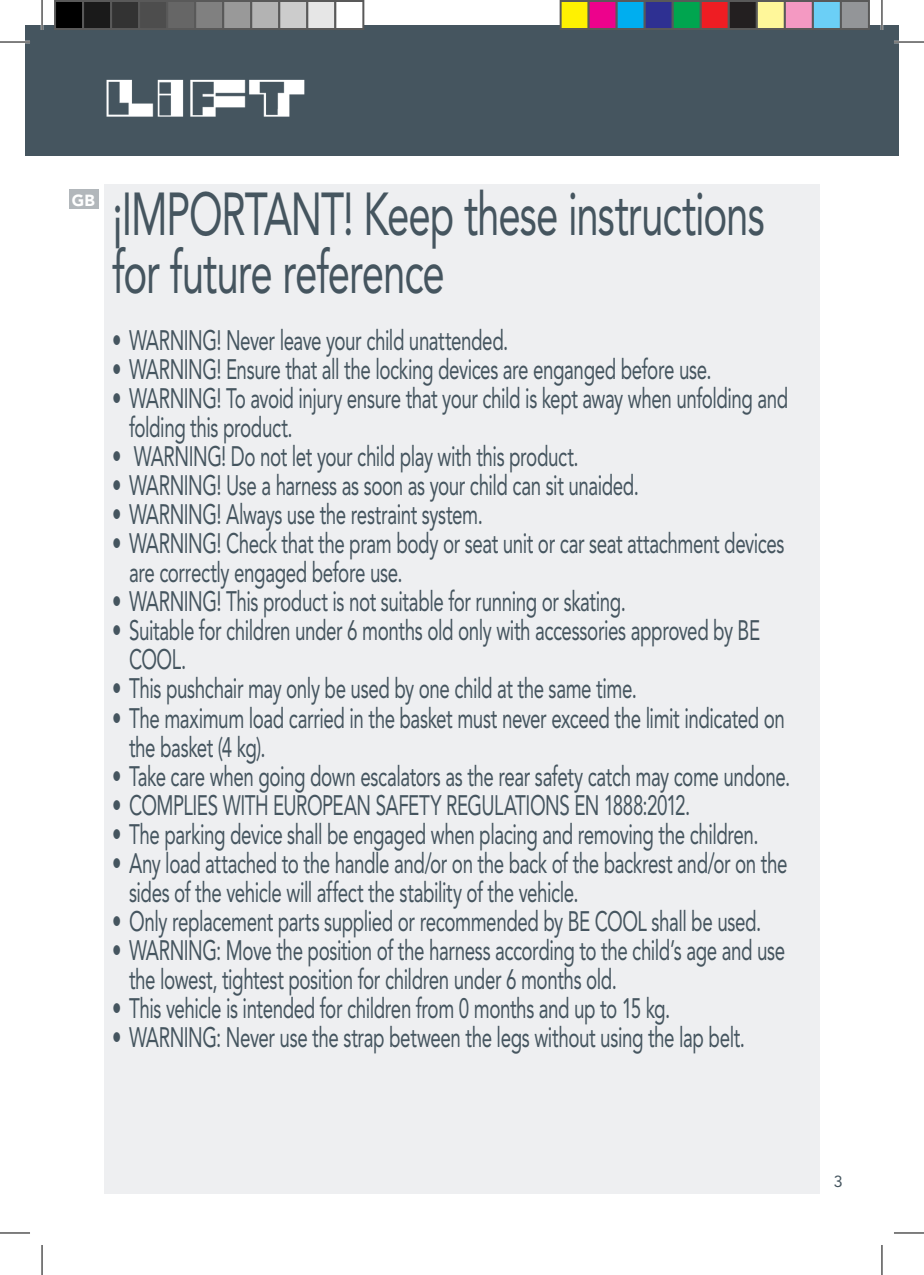
<style>
.page{position:relative;width:924px;height:1275px;background:#fff}
.page>*{position:absolute;margin:0;border:0;box-sizing:border-box;transform-origin:0 0}
.t1{font:60px "Avenir LT";letter-spacing:-.025em;color:#45555f;scale:.67 1}
.t2{font:28px/29px "Avenir LT";letter-spacing:-.02em;color:#45555f;scale:.67 1}
.t3{font:900 16px "Avenir LT";color:#fff}
.t4{font:16px "Avenir LT";color:#45555f}
</style>
<div class="page">
<div style="left:25px;top:25px;width:873px;height:130px;background:#45555f"></div>
<div style="left:104px;top:184px;width:715px;height:1009px;background:#eeeff1"></div>
<img style="left:106px;top:79px;width:199px;height:38px">
<div style="left:69px;top:189px;width:30px;height:20px;background:#b2b7bb"></div>
<hr style="left:0;top:41px;width:30px;height:2px;background:#fff">
<hr style="left:893px;top:41px;width:30px;height:2px;background:#fff">
<hr style="left:41px;top:0;width:2px;height:30px;background:#fff">
<hr style="left:880px;top:0;width:2px;height:30px;background:#fff">
<hr style="left:0;top:42px;width:30px;height:1px;background:#000">
<hr style="left:893px;top:42px;width:30px;height:1px;background:#000">
<hr style="left:0;top:1232px;width:30px;height:1px;background:#000">
<hr style="left:893px;top:1232px;width:30px;height:1px;background:#000">
<hr style="left:42px;top:0;width:1px;height:30px;background:#000">
<hr style="left:42px;top:1245px;width:1px;height:30px;background:#000">
<hr style="left:881px;top:0;width:1px;height:30px;background:#000">
<hr style="left:881px;top:1245px;width:1px;height:30px;background:#000">
<div style="left:55px;top:1px;width:28px;height:28px;background:#000"></div>
<div style="left:54px;top:0;width:30px;height:30px;border:2px solid #595959"></div>
<div style="left:83px;top:1px;width:28px;height:28px;background:#1a1a1a"></div>
<div style="left:82px;top:0;width:30px;height:30px;border:2px solid #595959"></div>
<div style="left:111px;top:1px;width:28px;height:28px;background:#333"></div>
<div style="left:110px;top:0;width:30px;height:30px;border:2px solid #595959"></div>
<div style="left:139px;top:1px;width:28px;height:28px;background:#4d4d4d"></div>
<div style="left:138px;top:0;width:30px;height:30px;border:2px solid #595959"></div>
<div style="left:167px;top:1px;width:28px;height:28px;background:#666"></div>
<div style="left:166px;top:0;width:30px;height:30px;border:2px solid #595959"></div>
<div style="left:195px;top:1px;width:28px;height:28px;background:#808080"></div>
<div style="left:194px;top:0;width:30px;height:30px;border:2px solid #595959"></div>
<div style="left:223px;top:1px;width:28px;height:28px;background:#999"></div>
<div style="left:222px;top:0;width:30px;height:30px;border:2px solid #595959"></div>
<div style="left:251px;top:1px;width:28px;height:28px;background:#b3b3b3"></div>
<div style="left:250px;top:0;width:30px;height:30px;border:2px solid #595959"></div>
<div style="left:279px;top:1px;width:28px;height:28px;background:#ccc"></div>
<div style="left:278px;top:0;width:30px;height:30px;border:2px solid #595959"></div>
<div style="left:307px;top:1px;width:28px;height:28px;background:#e6e6e6"></div>
<div style="left:306px;top:0;width:30px;height:30px;border:2px solid #595959"></div>
<div style="left:335px;top:1px;width:28px;height:28px;background:#fff"></div>
<div style="left:334px;top:0;width:30px;height:30px;border:2px solid #595959"></div>
<div style="left:560px;top:1px;width:28px;height:28px;background:#fff101"></div>
<div style="left:559px;top:0;width:30px;height:30px;border:2px solid #595959"></div>
<div style="left:588px;top:1px;width:28px;height:28px;background:#ed028c"></div>
<div style="left:587px;top:0;width:30px;height:30px;border:2px solid #595959"></div>
<div style="left:616px;top:1px;width:28px;height:28px;background:#00aeef"></div>
<div style="left:615px;top:0;width:30px;height:30px;border:2px solid #595959"></div>
<div style="left:644px;top:1px;width:28px;height:28px;background:#2e3092"></div>
<div style="left:643px;top:0;width:30px;height:30px;border:2px solid #595959"></div>
<div style="left:672px;top:1px;width:28px;height:28px;background:#00a54f"></div>
<div style="left:671px;top:0;width:30px;height:30px;border:2px solid #595959"></div>
<div style="left:700px;top:1px;width:28px;height:28px;background:#ee1d23"></div>
<div style="left:699px;top:0;width:30px;height:30px;border:2px solid #595959"></div>
<div style="left:728px;top:1px;width:28px;height:28px;background:#231f20"></div>
<div style="left:727px;top:0;width:30px;height:30px;border:2px solid #595959"></div>
<div style="left:756px;top:1px;width:28px;height:28px;background:#fff79a"></div>
<div style="left:755px;top:0;width:30px;height:30px;border:2px solid #595959"></div>
<div style="left:784px;top:1px;width:28px;height:28px;background:#f499c2"></div>
<div style="left:783px;top:0;width:30px;height:30px;border:2px solid #595959"></div>
<div style="left:812px;top:1px;width:28px;height:28px;background:#6bcff6"></div>
<div style="left:811px;top:0;width:30px;height:30px;border:2px solid #595959"></div>
<div style="left:840px;top:1px;width:28px;height:28px;background:#939598"></div>
<div style="left:839px;top:0;width:30px;height:30px;border:2px solid #595959"></div>
<p class="t3" style="left:72px;top:190px;width:25px">GB</p>
<p class="t1" style="left:112px;top:180px;width:975px">¡IMPORTANT! Keep these instructions</p>
<p class="t1" style="left:112px;top:238px;width:498px">for future reference</p>
<p class="t2" style="left:112px;top:326px;width:593px">• WARNING! Never leave your child unattended.</p>
<p class="t2" style="left:112px;top:355px;width:896px">• WARNING! Ensure that all the locking devices are enganged before use.</p>
<p class="t2" style="left:129px;top:384px;width:985px;text-indent:-17px">• WARNING! To avoid injury ensure that your child is kept away when unfolding and folding this product.</p>
<p class="t2" style="left:112px;top:442px;width:698px">• WARNING! Do not let your child play with this product.</p>
<p class="t2" style="left:112px;top:471px;width:787px">• WARNING! Use a harness as soon as your child can sit unaided.</p>
<p class="t2" style="left:112px;top:500px;width:554px">• WARNING! Always use the restraint system.</p>
<p class="t2" style="left:129px;top:529px;width:979px;text-indent:-17px">• WARNING! Check that the pram body or seat unit or car seat attachment devices are correctly engaged before use.</p>
<p class="t2" style="left:112px;top:587px;width:768px">• WARNING! This product is not suitable for running or skating.</p>
<p class="t2" style="left:129px;top:616px;width:942px;text-indent:-17px">• Suitable for children under 6 months old only with accessories approved by BE<br>COOL.</p>
<p class="t2" style="left:112px;top:674px;width:784px">• This pushchair may only be used by one child at the same time.</p>
<p class="t2" style="left:129px;top:703px;width:979px;text-indent:-17px">• The maximum load carried in the basket must never exceed the limit indicated on the basket (4 kg).</p>
<p class="t2" style="left:112px;top:761px;width:1013px">• Take care when going down escalators as the rear safety catch may come undone.</p>
<p class="t2" style="left:112px;top:790px;width:864px">• COMPLIES WITH EUROPEAN SAFETY REGULATIONS EN 1888:2012.</p>
<p class="t2" style="left:112px;top:819px;width:966px">• The parking device shall be engaged when placing and removing the children.</p>
<p class="t2" style="left:129px;top:848px;width:983px;text-indent:-17px">• Any load attached to the handle and/or on the back of the backrest and/or on the sides of the vehicle will affect the stability of the vehicle.</p>
<p class="t2" style="left:112px;top:906px;width:970px">• Only replacement parts supplied or recommended by BE COOL shall be used.</p>
<p class="t2" style="left:129px;top:935px;width:980px;text-indent:-17px">• WARNING: Move the position of the harness according to the child’s age and use the lowest, tightest position for children under 6 months old.</p>
<p class="t2" style="left:112px;top:993px;width:834px">• This vehicle is intended for children from 0 months and up to 15 kg.</p>
<p class="t2" style="left:112px;top:1022px;width:946px">• WARNING: Never use the strap between the legs without using the lap belt.</p>
<p class="t4" style="left:833px;top:1172px;width:10px">3</p>
</div>
